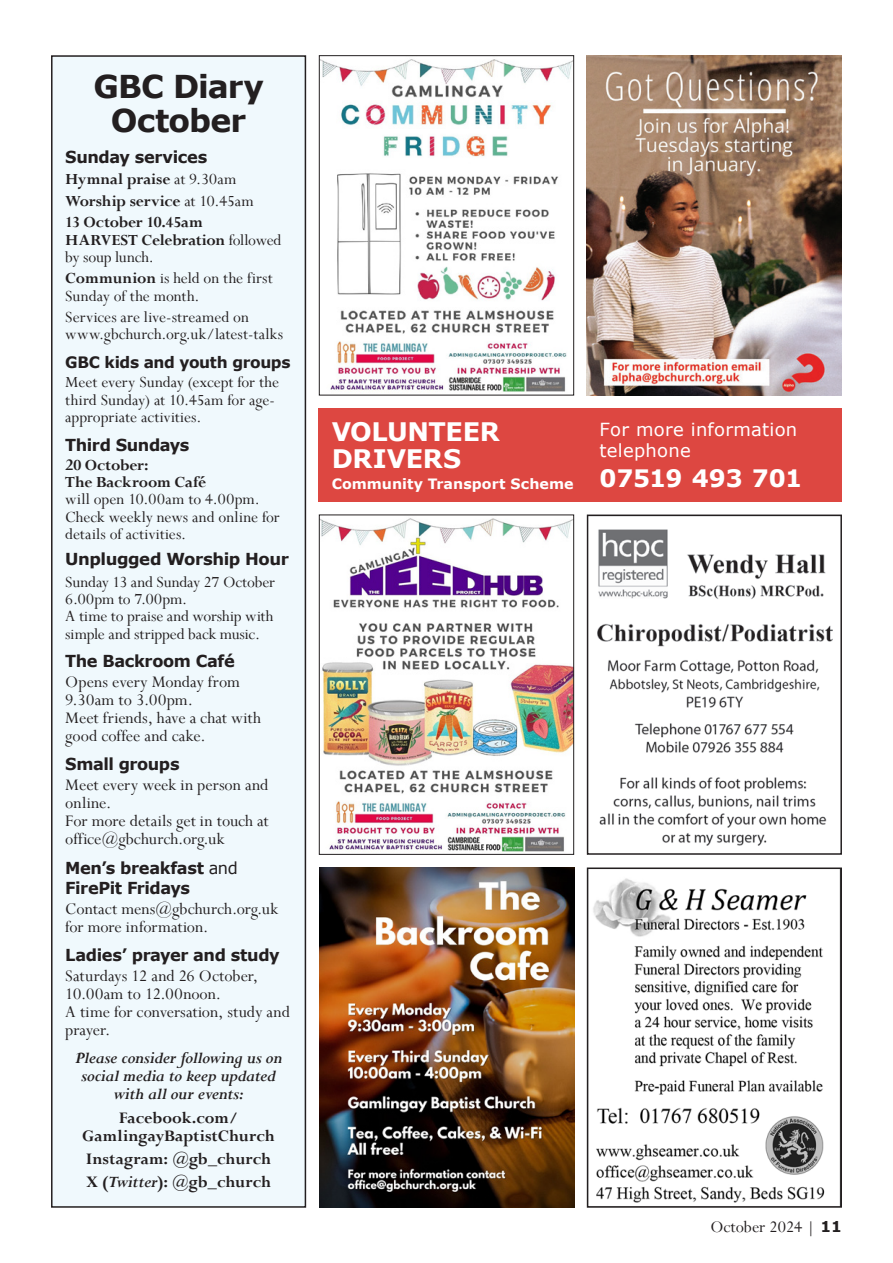
<style>
.page{position:relative;width:893px;height:1263px;background:#fff}
.page>*{position:absolute;margin:0;border:0;box-sizing:border-box;transform-origin:0 0}
.t1{font:700 31.5px/34.5px "Verdana";letter-spacing:-.03em;color:#231f20;text-align:center}
.t2{font:700 25.5px/27px "Verdana";letter-spacing:-.015em;color:#fff}
.t3{font:700 24px "Verdana";letter-spacing:-.015em;color:#fff}
.t4{font:18px/18px "Perpetua";color:#231f20}
.t5{font:700 18px/18px "Perpetua";color:#231f20;text-align:center}
.t6{font:italic 700 18px/18px "Perpetua";letter-spacing:-.015em;color:#231f20;text-align:center}
.t7{font:18px/21px "Verdana";letter-spacing:.015em;color:#fff}
.t8{font:17.25px/17.2px "Perpetua";color:#231f20}
.t9{font:700 17.25px/21.5px "Perpetua";letter-spacing:-.01em;color:#231f20}
.t10{font:700 16.5px/19.5px "Verdana";letter-spacing:-.025em;color:#231f20}
.t11{font:700 15.75px "Verdana";letter-spacing:-.02em;color:#231f20}
.t12{font:700 14.25px "Verdana";color:#fff}
.s1{font-weight:400}
.s2{font-weight:700}
.s3{font-size:18px}
.s4{font-style:italic}
.s5{font-family:"Verdana";font-weight:700;font-size:15px}
</style>
<div class="page">
<div style="left:52px;top:56px;width:253px;height:1151px;background:#f0f9fd"></div>
<div style="left:51px;top:55px;width:255px;height:1153px;border:2px solid #231f20"></div>
<img style="left:321px;top:518px;width:251px;height:334px">
<div style="left:319px;top:514px;width:255px;height:341px;border:1px solid #231f20"></div>
<img style="left:319px;top:867px;width:255px;height:341px">
<img style="left:321px;top:59px;width:251px;height:333px">
<div style="left:319px;top:55px;width:255px;height:340px;border:1px solid #231f20"></div>
<img style="left:587px;top:55px;width:255px;height:340px">
<img style="left:593px;top:878px;width:232px;height:325px">
<div style="left:587px;top:867px;width:255px;height:341px;border:2px solid #231f20"></div>
<div style="left:319px;top:408px;width:523px;height:94px;background:#dd4741"></div>
<img style="left:597px;top:529px;width:236px;height:317px">
<div style="left:587px;top:514px;width:255px;height:341px;border:2px solid #231f20"></div>
<h1 class="t1" style="left:93px;top:68px;width:172px">GBC Diary<br>October</h1>
<p class="t10" style="left:65px;top:147px;width:143px">Sunday services</p>
<p class="t9" style="left:65px;top:168px;width:190px">Hymnal praise <span class="s1">at 9.30am<br></span>Worship service <span class="s1">at 10.45am<br></span>13 October 10.45am</p>
<p class="t8" style="left:65px;top:231px;width:218px"><span class="s2">HARVEST Celebration</span> followed by soup lunch.</p>
<p class="t8" style="left:65px;top:269px;width:209px"><span class="s2">Communion</span> is held on the first<br>Sunday of the month.</p>
<p class="t8" style="left:65px;top:308px;width:219px">Services are live-streamed on www.gbchurch.org.uk/latest-talks</p>
<p class="t11" style="left:65px;top:351px;width:227px">GBC kids and youth groups</p>
<p class="t8" style="left:65px;top:373px;width:215px">Meet every Sunday (except for the third Sunday) at 10.45am for age&shy;appropriate activities.</p>
<p class="t10" style="left:65px;top:434px;width:126px">Third Sundays</p>
<p class="t9" style="left:65px;top:456px;width:143px;line-height:17.2px"><span class="s3">2</span>0 October:<br>The Backroom Café</p>
<p class="t8" style="left:65px;top:490px;width:216px">will open 10.00am to 4.00pm.<br>Check weekly news and online for details of activities.</p>
<p class="t10" style="left:65px;top:549px;width:225px">Unplugged Worship Hour</p>
<p class="t8" style="left:65px;top:573px;width:211px">Sunday 13 and Sunday 27 October<br>6.00pm to 7.00pm.<br>A time to praise and worship with simple and stripped back music.</p>
<p class="t10" style="left:65px;top:651px;width:171px">The Backroom Café</p>
<p class="t4" style="left:65px;top:673px;width:197px">Opens every Monday from<br>9.30am to 3.00pm.<br>Meet friends, have a chat with good coffee and cake.</p>
<p class="t10" style="left:65px;top:754px;width:116px">Small groups</p>
<p class="t4" style="left:65px;top:776px;width:205px">Meet every week in person and online.<br>For more details get in touch at office@gbchurch.org.uk</p>
<p class="t10" style="left:65px;top:858px;width:174px">Men’s breakfast <span class="s1">and<br></span>FirePit Fridays</p>
<p class="t4" style="left:65px;top:899px;width:215px">Contact mens@gbchurch.org.uk for more information.</p>
<p class="t10" style="left:65px;top:944px;width:216px">Ladies’ prayer and study</p>
<p class="t4" style="left:65px;top:966px;width:226px">Saturdays 12 and 26 October,<br>10.00am to 12.00noon.<br>A time for conversation, study and prayer.</p>
<p class="t6" style="left:75px;top:1049px;width:209px">Please consider following us on social media to keep updated with all our events:</p>
<p class="t5" style="left:82px;top:1108px;width:194px">Facebook.com/<br>GamlingayBaptistChurch</p>
<p class="t5" style="left:86px;top:1147px;width:187px;line-height:23.2px;text-align:left">Instagram: @gb_church<br>X (<span class="s4">Twitter</span>): @gb_church</p>
<h2 class="t2" style="left:332px;top:417px;width:170px">VOLUNTEER<br>DRIVERS</h2>
<p class="t12" style="left:332px;top:473px;width:244px">Community Transport Scheme</p>
<p class="t7" style="left:600px;top:419px;width:199px">For more information telephone</p>
<h3 class="t3" style="left:600px;top:462px;width:204px">07519 493 701</h3>
<p class="t4" style="left:710px;top:1217px;width:133px">October 2024 | <span class="s5">11</span></p>
</div>
